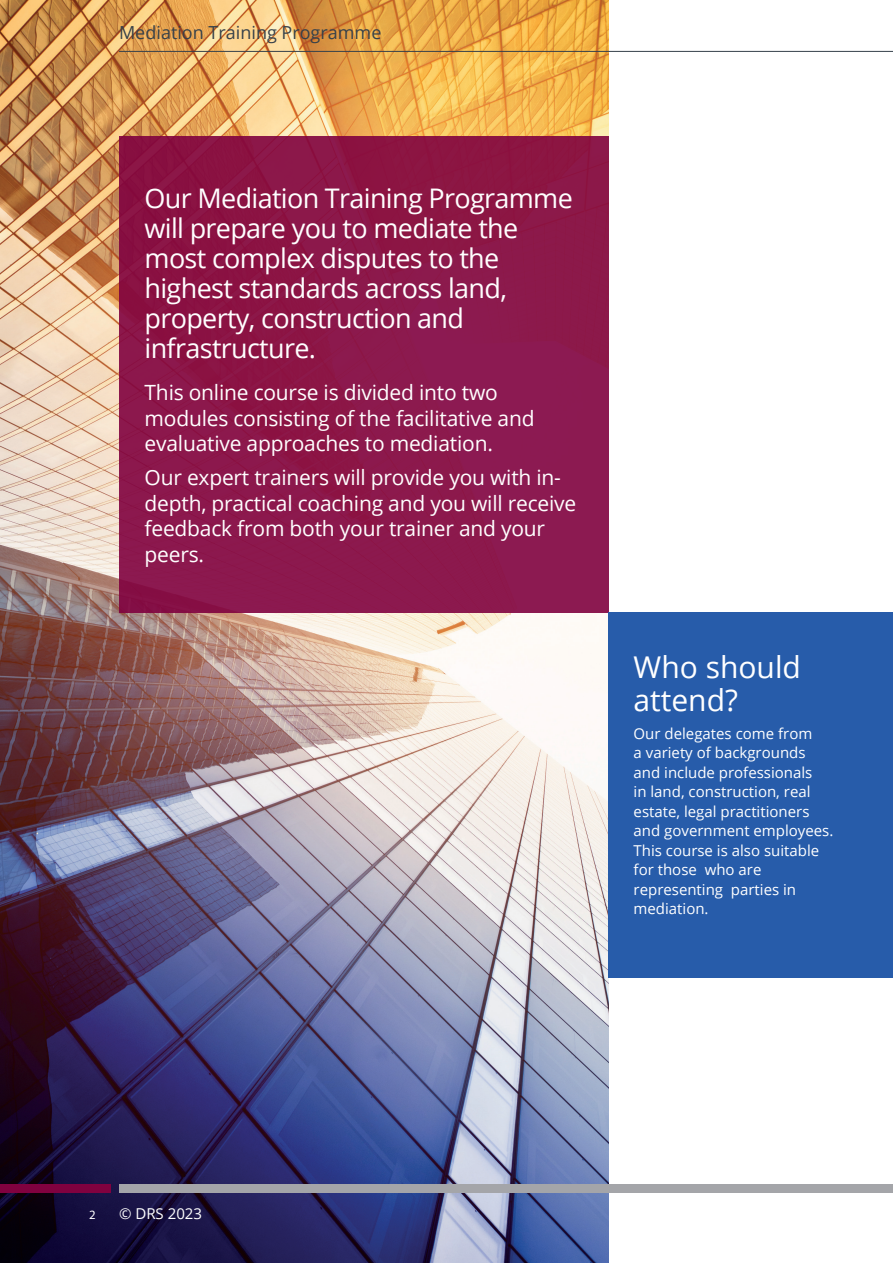
<style>
.page{position:relative;width:893px;height:1263px;background:#fff}
.page>*{position:absolute;margin:0;border:0;box-sizing:border-box;transform-origin:0 0}
.Heading{font:30px/33px "Open Sans";color:#fff}
.Body_intro{font:27px/30px "Open Sans";letter-spacing:-.025em;color:#fff}
.Body_intro-2{font:21px/25.5px "Open Sans";letter-spacing:-.01em;color:#fff}
.Running_head{font:18px "Open Sans";color:#36414a}
.Body_copy{font:15px/19.5px "Open Sans";color:#fff}
.Body_bullets{font:15px "Open Sans";color:#fff}
.Body_bullets-2{font:12.75px "Myriad Pro";color:#fff}
</style>
<div class="page">
<img style="left:0;top:0;width:608px;height:1263px">
<hr style="left:119px;top:51px;width:774px;height:1px;background:#36414a">
<div style="left:119px;top:1184px;width:774px;height:9px;background:#a4a5a9"></div>
<div style="left:0;top:1184px;width:111px;height:9px;background:#80013f"></div>
<div style="left:119px;top:136px;width:489px;height:476px;background:#8c184b"></div>
<div style="left:608px;top:612px;width:285px;height:366px;background:#275caa"></div>
<p class="Running_head" style="left:119px;top:20px;width:264px">Mediation Training Programme</p>
<p class="Body_intro" style="left:145px;top:182px;width:430px">Our Mediation Training Programme will prepare you to mediate the most complex disputes to the highest standards across land, property, construction and infrastructure.</p>
<p class="Body_intro-2" style="left:145px;top:379px;width:392px">This online course is divided into two modules consisting of the facilitative and evaluative approaches to mediation.</p>
<p class="Body_intro-2" style="left:145px;top:464px;width:433px">Our expert trainers will provide you with in&shy;depth, practical coaching and you will receive feedback from both your trainer and your peers.</p>
<p class="Heading" style="left:634px;top:650px;width:169px">Who should attend?</p>
<p class="Body_copy" style="left:634px;top:723px;width:201px">Our delegates come from<br>a variety of backgrounds and include professionals<br>in land, construction, real estate, legal practitioners and government employees.<br>This course is also suitable for those who are representing parties in mediation.</p>
<p class="Body_bullets-2" style="left:89px;top:1207px;width:8px">2</p>
<p class="Body_bullets" style="left:119px;top:1203px;width:85px">© DRS 2023</p>
</div>
